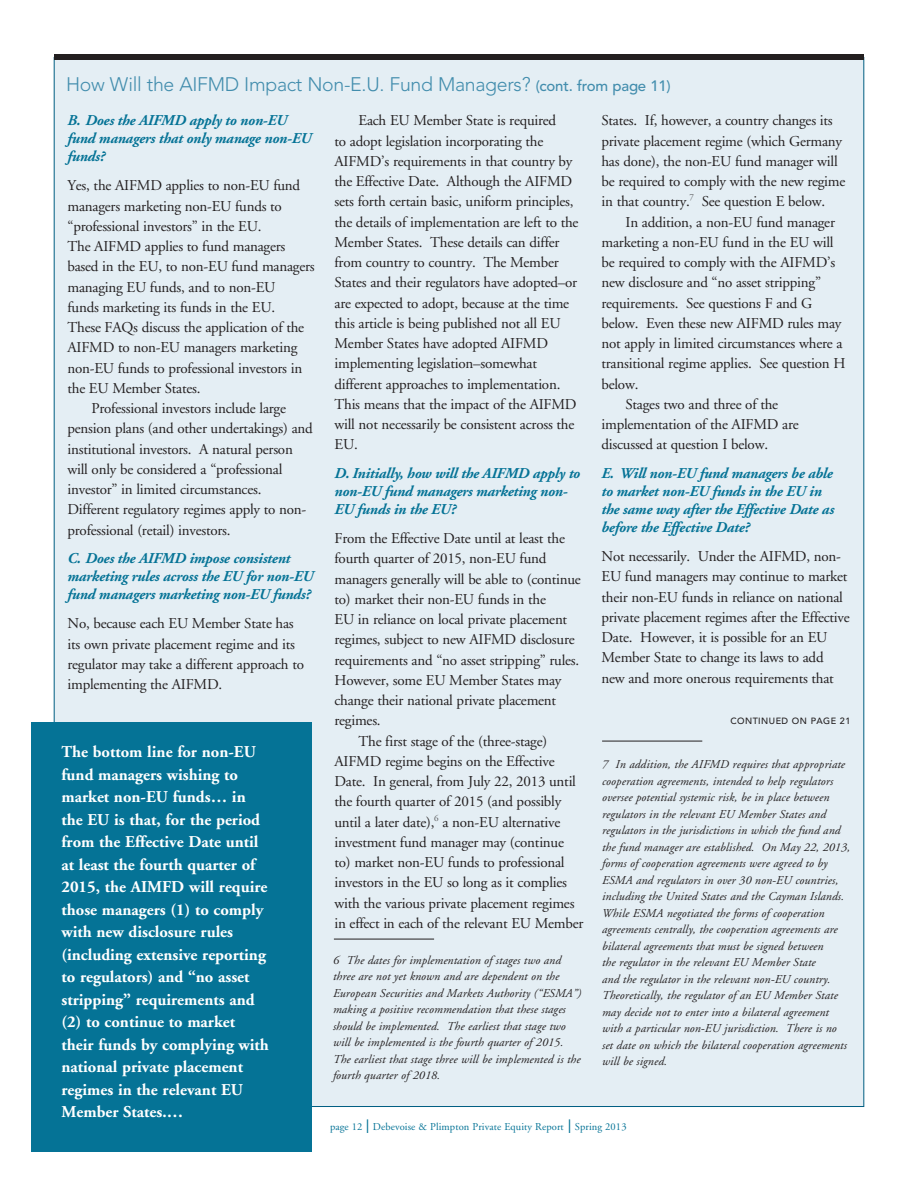
<style>
.page{position:relative;width:918px;height:1188px;background:#fff}
.page>*{position:absolute;margin:0;border:0;box-sizing:border-box;transform-origin:0 0}
.t1{font:300 19.5px "Avenir";letter-spacing:-.015em;color:#428dad}
.t2{font:700 16.5px/22.5px "Adobe Garamond";color:#fff}
.t3{font:15px/20.2px "Adobe Garamond";letter-spacing:-.015em;color:#231f20}
.t4{font:italic 700 15px/18px "Adobe Garamond";letter-spacing:-.015em;color:#057396}
.t5{font:italic 12px/16.5px "Adobe Garamond";letter-spacing:.01em;color:#231f20}
.t6{font:10.5px "Adobe Garamond";letter-spacing:.01em;color:#057396}
.t7{font:500 9px "Avenir";letter-spacing:.05em;color:#231f20}
.s1{font-weight:500;font-size:15px}
.s2{font-family:"Avenir";font-weight:300;font-size:18px}
</style>
<div class="page">
<div style="left:54px;top:57px;width:810px;height:1050px;background:#e4eef4"></div>
<div style="left:54px;top:54px;width:810px;height:6px;background:#231f20"></div>
<hr style="left:334px;top:939px;width:100px;height:1px;background:#231f20">
<hr style="left:602px;top:741px;width:100px;height:1px;background:#231f20">
<div style="left:32px;top:723px;width:280px;height:429px;background:#057396"></div>
<h1 class="t1" style="left:66px;top:73px;width:606px">How Will the AIFMD Impact Non-E.U. Fund Managers? <span class="s1">(cont. from page 11)</span></h1>
<p class="t4" style="left:68px;top:112px;width:245px">B. Does the AIFMD apply to non-EU fund managers that only manage non-EU funds?</p>
<p class="t3" style="left:68px;top:176px;width:234px">Yes, the AIFMD applies to non-EU fund</p>
<p class="t3" style="left:68px;top:196px;width:216px">managers marketing non-EU funds to</p>
<p class="t3" style="left:68px;top:216px;width:196px">“professional investors” in the EU.</p>
<p class="t3" style="left:68px;top:237px;width:219px">The AIFMD applies to fund managers</p>
<p class="t3" style="left:68px;top:257px;width:249px">based in the EU, to non-EU fund managers</p>
<p class="t3" style="left:68px;top:277px;width:209px">managing EU funds, and to non-EU</p>
<p class="t3" style="left:68px;top:297px;width:209px">funds marketing its funds in the EU.</p>
<p class="t3" style="left:68px;top:318px;width:238px">These FAQs discuss the application of the</p>
<p class="t3" style="left:68px;top:338px;width:231px">AIFMD to non-EU managers marketing</p>
<p class="t3" style="left:68px;top:358px;width:236px">non-EU funds to professional investors in</p>
<p class="t3" style="left:68px;top:378px;width:135px">the EU Member States.</p>
<p class="t3" style="left:92px;top:399px;width:196px">Professional investors include large</p>
<p class="t3" style="left:68px;top:419px;width:247px">pension plans (and other undertakings) and</p>
<p class="t3" style="left:68px;top:439px;width:227px">institutional investors. A natural person</p>
<p class="t3" style="left:68px;top:459px;width:216px">will only be considered a “professional</p>
<p class="t3" style="left:68px;top:480px;width:196px">investor” in limited circumstances.</p>
<p class="t3" style="left:68px;top:500px;width:240px">Different regulatory regimes apply to non-</p>
<p class="t3" style="left:68px;top:520px;width:165px">professional (retail) investors.</p>
<p class="t4" style="left:68px;top:550px;width:247px">C. Does the AIFMD impose consistent marketing rules across the EU for non-EU fund managers marketing non-EU funds?</p>
<p class="t3" style="left:68px;top:614px;width:238px">No, because each EU Member State has its own private placement regime and its regulator may take a different approach to implementing the AIFMD.</p>
<p class="t2" style="left:62px;top:741px;width:209px">The bottom line for non-EU fund managers wishing to market non-EU funds… in the EU is that, for the period from the Effective Date until at least the fourth quarter of<br>2015, the AIMFD will require those managers (1) to comply with new disclosure rules (including extensive reporting to regulators) and “no asset stripping” requirements and (2) to continue to market their funds by complying with national private placement regimes in the relevant EU<br>Member States.…</p>
<p class="t3" style="left:334px;top:111px;width:246px;text-indent:24px">Each EU Member State is required<br>to adopt legislation incorporating the AIFMD’s requirements in that country by the Effective Date. Although the AIFMD sets forth certain basic, uniform principles, the details of implementation are left to the Member States. These details can differ from country to country. The Member States and their regulators have adopted–or are expected to adopt, because at the time this article is being published not all EU Member States have adopted AIFMD implementing legislation–somewhat different approaches to implementation.<br>This means that the impact of the AIFMD will not necessarily be consistent across the EU.</p>
<p class="t4" style="left:334px;top:464px;width:247px">D. Initially, how will the AIFMD apply to non-EU fund managers marketing non-<br>EU funds in the EU?</p>
<p class="t3" style="left:334px;top:529px;width:232px">From the Effective Date until at least the</p>
<p class="t3" style="left:334px;top:549px;width:214px">fourth quarter of 2015, non-EU fund</p>
<p class="t3" style="left:334px;top:569px;width:248px">managers generally will be able to (continue</p>
<p class="t3" style="left:334px;top:589px;width:213px">to) market their non-EU funds in the</p>
<p class="t3" style="left:334px;top:610px;width:234px">EU in reliance on local private placement</p>
<p class="t3" style="left:334px;top:630px;width:242px">regimes, subject to new AIFMD disclosure</p>
<p class="t3" style="left:334px;top:650px;width:246px">requirements and “no asset stripping” rules.</p>
<p class="t3" style="left:334px;top:670px;width:229px">However, some EU Member States may</p>
<p class="t3" style="left:334px;top:691px;width:223px">change their national private placement</p>
<p class="t3" style="left:334px;top:711px;width:48px">regimes.</p>
<p class="t3" style="left:358px;top:731px;width:190px">The first stage of the (three-stage)</p>
<p class="t3" style="left:334px;top:751px;width:222px">AIFMD regime begins on the Effective</p>
<p class="t3" style="left:334px;top:772px;width:243px">Date. In general, from July 22, 2013 until</p>
<p class="t3" style="left:334px;top:792px;width:228px">the fourth quarter of 2015 (and possibly</p>
<p class="t3" style="left:334px;top:812px;width:227px">until a later date),<sup>6</sup> a non-EU alternative</p>
<p class="t3" style="left:334px;top:832px;width:231px">investment fund manager may (continue</p>
<p class="t3" style="left:334px;top:853px;width:232px">to) market non-EU funds to professional</p>
<p class="t3" style="left:334px;top:873px;width:234px">investors in the EU so long as it complies</p>
<p class="t3" style="left:334px;top:893px;width:242px">with the various private placement regimes</p>
<p class="t3" style="left:334px;top:913px;width:250px">in effect in each of the relevant EU Member</p>
<p class="t5" style="left:333px;top:952px;width:250px">6 The dates for implementation of stages two and three are not yet known and are dependent on the European Securities and Markets Authority (“ESMA”) making a positive recommendation that these stages should be implemented. The earliest that stage two will be implemented is the fourth quarter of 2015.<br>The earliest that stage three will be implemented is the fourth quarter of 2018.</p>
<p class="t3" style="left:601px;top:111px;width:245px">States. If, however, a country changes its private placement regime (which Germany has done), the non-EU fund manager will be required to comply with the new regime in that country.<sup>7</sup> See question E below.</p>
<p class="t3" style="left:625px;top:212px;width:211px">In addition, a non-EU fund manager</p>
<p class="t3" style="left:601px;top:232px;width:234px">marketing a non-EU fund in the EU will</p>
<p class="t3" style="left:601px;top:253px;width:235px">be required to comply with the AIFMD’s</p>
<p class="t3" style="left:601px;top:273px;width:221px">new disclosure and “no asset stripping”</p>
<p class="t3" style="left:601px;top:293px;width:212px">requirements. See questions F and G</p>
<p class="t3" style="left:601px;top:313px;width:241px">below. Even these new AIFMD rules may</p>
<p class="t3" style="left:601px;top:334px;width:243px">not apply in limited circumstances where a</p>
<p class="t3" style="left:601px;top:354px;width:246px">transitional regime applies. See question H</p>
<p class="t3" style="left:601px;top:374px;width:38px">below.</p>
<p class="t3" style="left:625px;top:394px;width:154px">Stages two and three of the</p>
<p class="t3" style="left:601px;top:415px;width:199px">implementation of the AIFMD are</p>
<p class="t3" style="left:601px;top:435px;width:168px">discussed at question I below.</p>
<p class="t4" style="left:601px;top:464px;width:234px">E. Will non-EU fund managers be able to market non-EU funds in the EU in the same way after the Effective Date as before the Effective Date?</p>
<p class="t3" style="left:601px;top:547px;width:250px">Not necessarily. Under the AIFMD, non-EU fund managers may continue to market their non-EU funds in reliance on national private placement regimes after the Effective Date. However, it is possible for an EU Member State to change its laws to add new and more onerous requirements that</p>
<p class="t7" style="left:730px;top:716px;width:121px">CONTINUED ON PAGE 21</p>
<p class="t5" style="left:602px;top:757px;width:250px">7 In addition, the AIFMD requires that appropriate cooperation agreements, intended to help regulators oversee potential systemic risk, be in place between regulators in the relevant EU Member States and regulators in the jurisdictions in which the fund and the fund manager are established. On May 22, 2013, forms of cooperation agreements were agreed to by ESMA and regulators in over 30 non-EU countries, including the United States and the Cayman Islands.<br>While ESMA negotiated the forms of cooperation agreements centrally, the cooperation agreements are bilateral agreements that must be signed between<br>the regulator in the relevant EU Member State<br>and the regulator in the relevant non-EU country.<br>Theoretically, the regulator of an EU Member State may decide not to enter into a bilateral agreement with a particular non-EU jurisdiction. There is no set date on which the bilateral cooperation agreements will be signed.</p>
<p class="t6" style="left:330px;top:1121px;width:298px">page 12 <span class="s2">l</span> Debevoise &amp; Plimpton Private Equity Report <span class="s2">l</span> Spring 2013</p>
</div>
